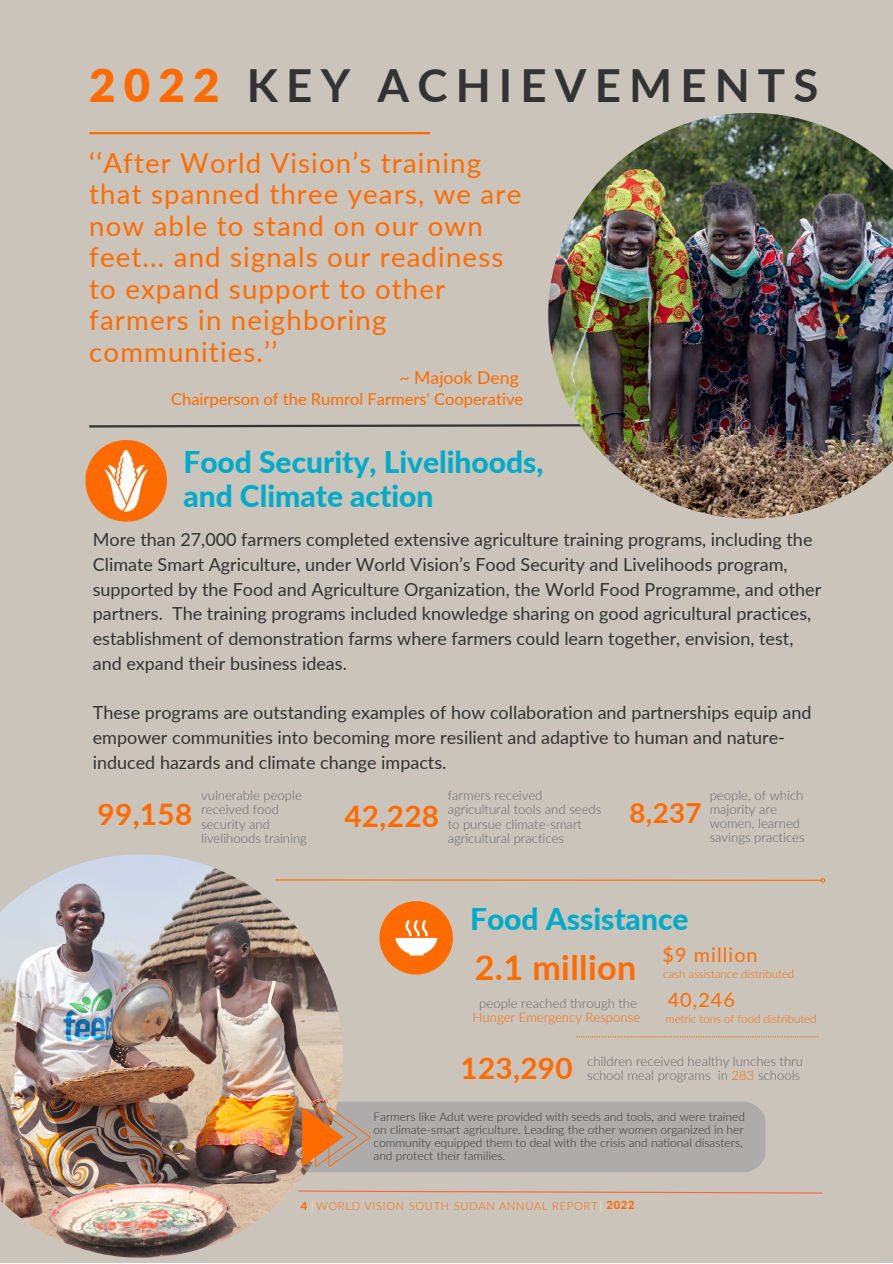
<style>
.page{position:relative;width:893px;height:1264px;background:#fff}
.page>*{position:absolute;margin:0;border:0;box-sizing:border-box;transform-origin:0 0}
.t1{font:700 45.6px "Lato";letter-spacing:.18em;color:#333}
.t2{font:700 34.2px "Lato";letter-spacing:.01em;color:#ff6b00}
.t3{font:800 30px/33.8px "Lato";color:#00acca}
.t4{font:700 29.7px "Lato";letter-spacing:.01em;color:#ff6b00}
.t5{font:27.6px/31.5px "Lato";letter-spacing:.04em;color:#ff6b00}
.t6{font:700 27.6px "Lato";color:#ff6b00}
.t7{font:19.8px "Lato";letter-spacing:.055em;color:#ff6b00}
.t8{font:18px/24.8px "Lato";color:#333}
.t9{font:17.7px "Lato";color:#ff6b00}
.t10{font:16.5px "Lato";color:#ff6b00}
.t11{font:300 13.2px/14.2px "Lato";color:#666}
.t12{font:300 13.2px "Lato";color:#ff6b00}
.t13{font:300 12px/13px "Lato";color:#333}
.t14{font:300 11.4px "Lato";color:#ff6b00}
.t15{font:300 11.25px "Lato";letter-spacing:.06em;color:#ff6b00}
.s1{font-weight:900;color:#ff6b00}
.s2{color:#ff6b00}
.s3{font-weight:800}
.s4{font-weight:800;color:#e2d8c1}
</style>
<div class="page">
<div style="left:0;top:0;width:892px;height:1262px;background:#cac4bb"></div>
<svg style="left:89px;top:424px;width:459px;height:4px"></svg>
<img style="left:86px;top:440px;width:81px;height:81px">
<hr style="left:89px;top:132px;width:341px;height:2px;background:#ff6b00">
<hr style="left:276px;top:879px;width:544px;height:1px;background:#ff6b00">
<svg style="left:819px;top:878px;width:7px;height:5px"></svg>
<div style="left:379px;top:901px;width:74px;height:73px;background:#ff6b00;border-radius:50%"></div>
<svg style="left:395px;top:920px;width:42px;height:35px"></svg>
<img style="left:0;top:854px;width:343px;height:403px">
<svg style="left:576px;top:1036px;width:242px;height:1px"></svg>
<svg style="left:280px;top:1101px;width:485px;height:71px;background:#b0a69d"></svg>
<img style="left:548px;top:113px;width:344px;height:405px">
<svg style="left:298px;top:1189px;width:525px;height:5px"></svg>
<h1 class="t1" style="left:89px;top:57px;width:730px"><span class="s1">2022</span> KEY ACHIEVEMENTS</h1>
<h3 class="t5" style="left:89px;top:146px;width:433px">‘‘After World Vision’s training that spanned three years, we are now able to stand on our own feet... and signals our readiness to expand support to other farmers in neighboring communities.’’</h3>
<p class="t9" style="left:399px;top:367px;width:121px">~ Majook Deng</p>
<p class="t10" style="left:171px;top:388px;width:353px">Chairperson of the Rumrol Farmers' Cooperative</p>
<h3 class="t3" style="left:183px;top:444px;width:362px">Food Security, Livelihoods, and Climate action</h3>
<p class="t8" style="left:93px;top:527px;width:729px">More than 27,000 farmers completed extensive agriculture training programs, including the Climate Smart Agriculture, under World Vision’s Food Security and Livelihoods program, supported by the Food and Agriculture Organization, the World Food Programme, and other partners. The training programs included knowledge sharing on good agricultural practices, establishment of demonstration farms where farmers could learn together, envision, test, and expand their business ideas.</p>
<p class="t8" style="left:93px;top:700px;width:720px">These programs are outstanding examples of how collaboration and partnerships equip and empower communities into becoming more resilient and adaptive to human and nature&shy;induced hazards and climate change impacts.</p>
<h3 class="t4" style="left:98px;top:796px;width:96px">99,158</h3>
<p class="t11" style="left:201px;top:787px;width:107px">vulnerable people received food security and livelihoods training</p>
<h3 class="t4" style="left:344px;top:798px;width:96px">42,228</h3>
<p class="t11" style="left:447px;top:787px;width:155px">farmers received agricultural tools and seeds to pursue climate-smart agricultural practices</p>
<h3 class="t6" style="left:629px;top:795px;width:73px">8,237</h3>
<p class="t11" style="left:709px;top:787px;width:96px">people, of which majority are women, learned savings practices</p>
<h3 class="t3" style="left:470px;top:901px;width:220px">Food Assistance</h3>
<h2 class="t2" style="left:474px;top:946px;width:163px">2.1 million</h2>
<p class="t11" style="left:479px;top:995px;width:159px">people reached through the</p>
<p class="t12" style="left:472px;top:1009px;width:169px">Hunger Emergency Response</p>
<p class="t7" style="left:662px;top:942px;width:97px">$9 million</p>
<p class="t14" style="left:663px;top:966px;width:132px">cash assistance distributed</p>
<p class="t7" style="left:667px;top:987px;width:69px">40,246</p>
<p class="t14" style="left:665px;top:1011px;width:153px">metric tons of food distributed</p>
<h3 class="t4" style="left:460px;top:1049px;width:114px">123,290</h3>
<p class="t11" style="left:587px;top:1053px;width:217px">children received healthy lunches thru school meal programs in <span class="s2">283</span> schools</p>
<p class="t13" style="left:373px;top:1109px;width:373px">Farmers like Adut were provided with seeds and tools, and were trained on climate-smart agriculture. Leading the other women organized in her community equipped them to deal with the crisis and national disasters, and protect their families.</p>
<p class="t15" style="left:300px;top:1198px;width:335px"><span class="s3">4</span> <span class="s4">|</span> WORLD VISION SOUTH SUDAN ANNUAL REPORT <span class="s4">|</span> <span class="s3">2022</span></p>
</div>
